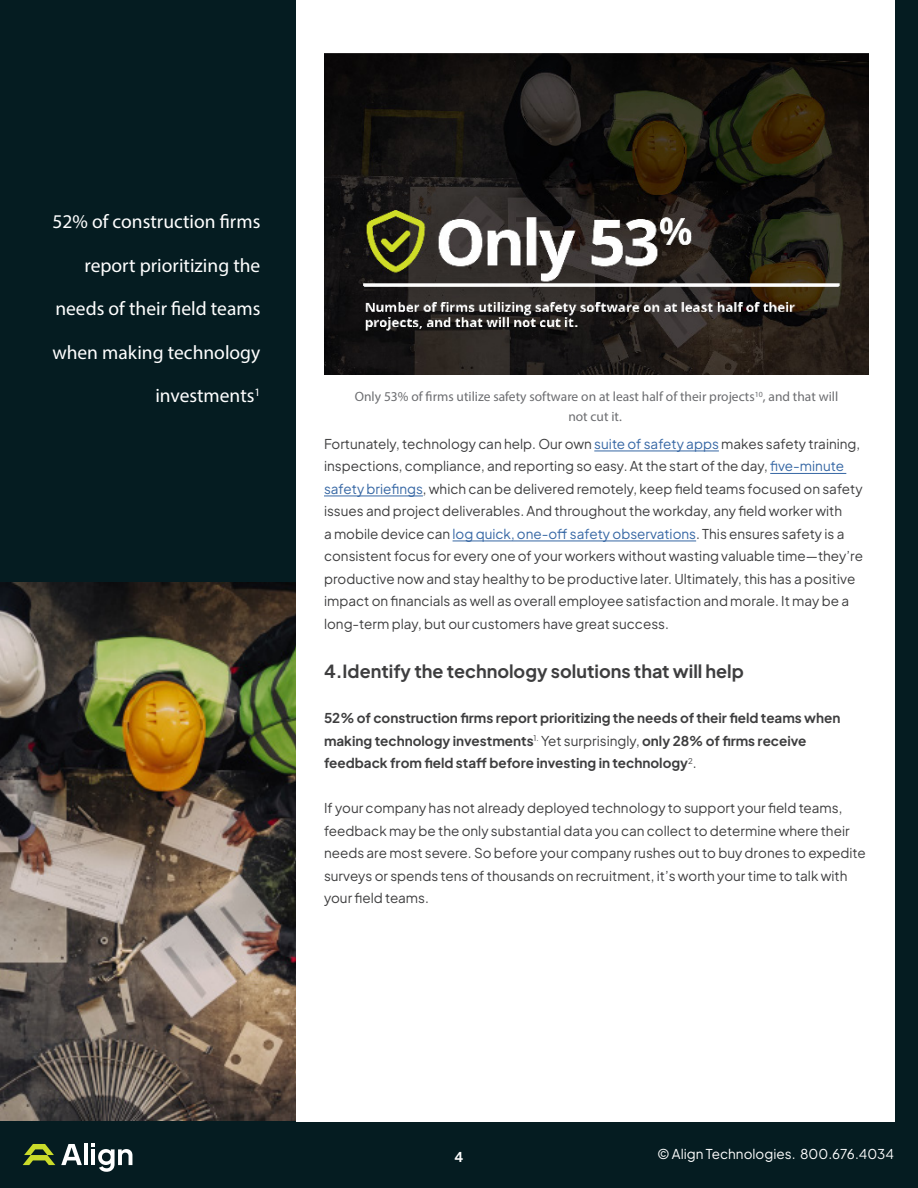
<style>
.page{position:relative;width:918px;height:1188px;background:#fff}
.page>*{position:absolute;margin:0;border:0;box-sizing:border-box;transform-origin:0 0}
.large_white_sidebar{font:19.5px "Myriad Pro";color:#fff}
.headline{font:700 18px "Plus Jakarta Sans";color:#3e3e3f}
.body_paragraph{font:13.5px/22.5px "Plus Jakarta Sans";color:#3e3e3f}
.body_paragraph-2{font:700 13.5px/22.5px "Plus Jakarta Sans";color:#3e3e3f}
.captions{font:13.5px/19.5px "Myriad Pro";color:#6c6d70;text-align:center}
.t1{font:13.5px "Plus Jakarta Sans";color:#fff}
.t2{font:700 13.5px "Plus Jakarta Sans";color:#fff}
.s1{color:#3667a4}
.s2{font-weight:400}
</style>
<div class="page">
<div style="left:0;top:0;width:918px;height:1120px;background:#051c21"></div>
<div style="left:0;top:1120px;width:918px;height:68px;background:#051c21;border:2px solid #051c21"></div>
<svg style="left:23px;top:1144px;width:32px;height:21px"></svg>
<hr style="left:84px;top:1143px;width:4px;height:22px;background:#fff">
<svg style="left:61px;top:1144px;width:21px;height:21px"></svg>
<svg style="left:91px;top:1143px;width:41px;height:29px"></svg>
<div style="left:296px;top:0;width:598px;height:1121px;background:#fff"></div>
<hr style="left:594px;top:451px;width:125px;height:1px;background:#3667a4">
<hr style="left:770px;top:473px;width:76px;height:1px;background:#3667a4">
<hr style="left:324px;top:496px;width:99px;height:1px;background:#3667a4">
<hr style="left:453px;top:541px;width:243px;height:1px;background:#3667a4">
<img style="left:0;top:582px;width:296px;height:538px">
<img style="left:324px;top:54px;width:545px;height:320px">
<p class="large_white_sidebar" style="left:53px;top:210px;width:209px">52% of construction firms</p>
<p class="large_white_sidebar" style="left:85px;top:253px;width:177px">report prioritizing the</p>
<p class="large_white_sidebar" style="left:55px;top:297px;width:207px">needs of their field teams</p>
<p class="large_white_sidebar" style="left:52px;top:340px;width:210px">when making technology</p>
<p class="large_white_sidebar" style="left:155px;top:384px;width:107px">investments<sup>1</sup></p>
<p class="captions" style="left:355px;top:387px;width:485px">Only 53% of firms utilize safety software on at least half of their projects<sup>10</sup>, and that will not cut it.</p>
<p class="body_paragraph" style="left:324px;top:431px;width:541px">Fortunately, technology can help. Our own <span class="s1">suite of safety apps</span> makes safety training, inspections, compliance, and reporting so easy. At the start of the day, <span class="s1">five-minute safety briefings</span>, which can be delivered remotely, keep field teams focused on safety issues and project deliverables. And throughout the workday, any field worker with<br>a mobile device can <span class="s1">log quick, one-off safety observations</span>. This ensures safety is a consistent focus for every one of your workers without wasting valuable time—they’re productive now and stay healthy to be productive later. Ultimately, this has a positive impact on financials as well as overall employee satisfaction and morale. It may be a long-term play, but our customers have great success.</p>
<p class="headline" style="left:324px;top:656px;width:421px">4.Identify the technology solutions that will help</p>
<p class="body_paragraph-2" style="left:324px;top:705px;width:518px">52% of construction firms report prioritizing the needs of their field teams when making technology investments<sup>1.</sup> <span class="s2">Yet surprisingly,</span> only 28% of firms receive feedback from field staff before investing in technology<sup>2</sup><span class="s2">.</span></p>
<p class="body_paragraph" style="left:324px;top:796px;width:543px">If your company has not already deployed technology to support your field teams, feedback may be the only substantial data you can collect to determine where their needs are most severe. So before your company rushes out to buy drones to expedite surveys or spends tens of thousands on recruitment, it’s worth your time to talk with your field teams.</p>
<p class="t2" style="left:455px;top:1145px;width:10px">4</p>
<p class="t1" style="left:658px;top:1143px;width:238px">© Align Technologies. 800.676.4034</p>
</div>
